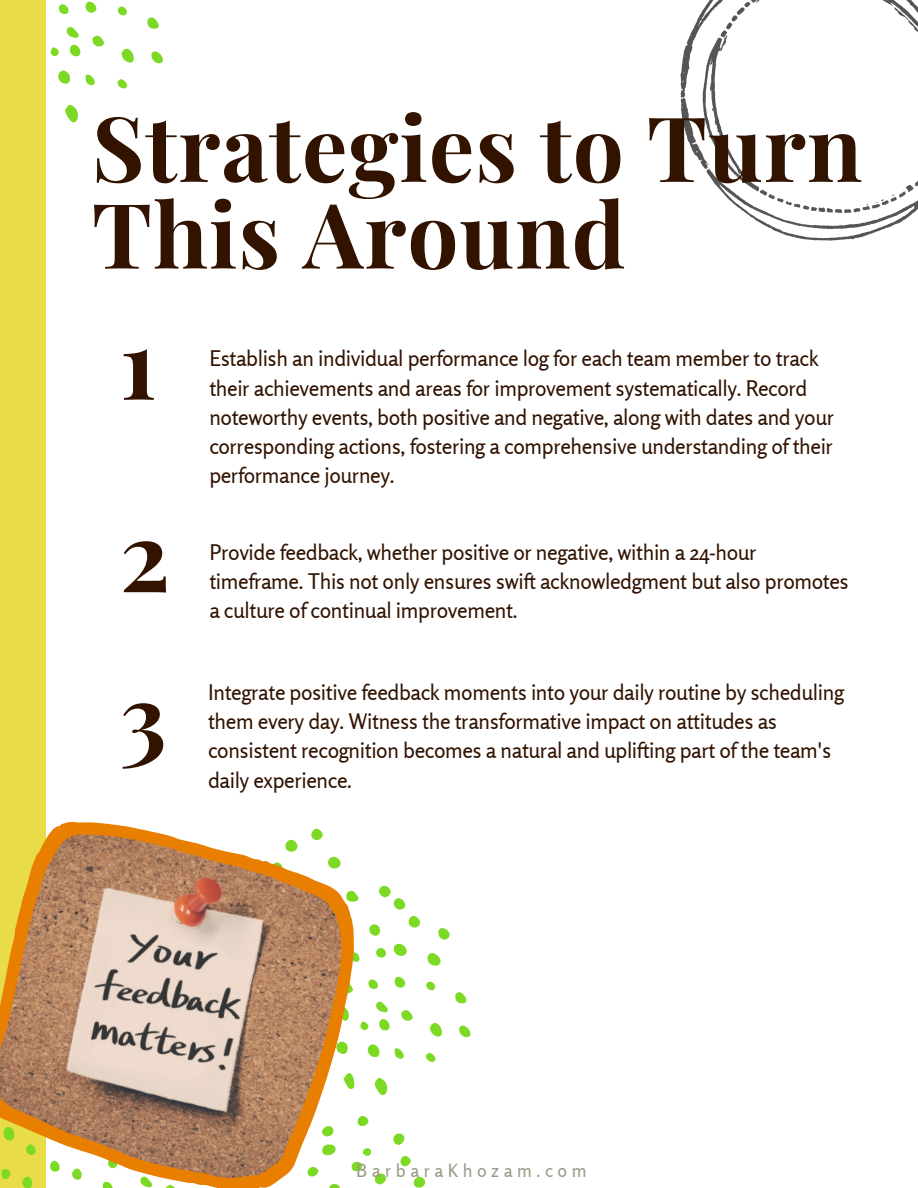
<style>
.page{position:relative;width:918px;height:1188px;background:#fff}
.page>*{position:absolute;margin:0;border:0;box-sizing:border-box;transform-origin:0 0}
.t1{font:700 96px/162px "Playfair Display";color:#311300}
.t2{font:700 90.3px/86.7px "Playfair Display";letter-spacing:.01em;color:#311300}
.t3{font:21.45px/29.2px "Rosario";letter-spacing:-.02em;color:#311300}
.t4{font:18px "Rosario";letter-spacing:.25em;color:#999b84}
</style>
<div class="page">
<svg style="left:65px;top:104px;width:13px;height:19px"></svg>
<svg style="left:122px;top:49px;width:12px;height:14px"></svg>
<svg style="left:58px;top:71px;width:12px;height:13px"></svg>
<svg style="left:147px;top:17px;width:12px;height:12px"></svg>
<svg style="left:151px;top:51px;width:12px;height:12px"></svg>
<svg style="left:92px;top:35px;width:12px;height:11px"></svg>
<svg style="left:67px;top:27px;width:12px;height:11px"></svg>
<svg style="left:70px;top:45px;width:10px;height:11px"></svg>
<svg style="left:86px;top:2px;width:10px;height:11px"></svg>
<svg style="left:85px;top:74px;width:10px;height:11px"></svg>
<svg style="left:59px;top:4px;width:10px;height:10px"></svg>
<svg style="left:117px;top:79px;width:11px;height:10px"></svg>
<svg style="left:118px;top:7px;width:9px;height:8px"></svg>
<svg style="left:51px;top:47px;width:8px;height:9px"></svg>
<div style="left:0;top:0;width:46px;height:1188px;background:#e9dc49"></div>
<svg style="left:374px;top:1078px;width:13px;height:18px"></svg>
<svg style="left:427px;top:953px;width:14px;height:13px"></svg>
<svg style="left:430px;top:1023px;width:12px;height:14px"></svg>
<svg style="left:394px;top:944px;width:13px;height:12px"></svg>
<svg style="left:368px;top:1044px;width:11px;height:13px"></svg>
<svg style="left:438px;top:928px;width:12px;height:12px"></svg>
<svg style="left:409px;top:916px;width:11px;height:12px"></svg>
<svg style="left:379px;top:886px;width:26px;height:24px"></svg>
<svg style="left:455px;top:992px;width:12px;height:12px"></svg>
<svg style="left:459px;top:1025px;width:11px;height:12px"></svg>
<svg style="left:369px;top:924px;width:11px;height:12px"></svg>
<svg style="left:401px;top:1010px;width:12px;height:11px"></svg>
<svg style="left:376px;top:1001px;width:12px;height:11px"></svg>
<svg style="left:379px;top:1019px;width:11px;height:11px"></svg>
<svg style="left:354px;top:892px;width:5px;height:10px"></svg>
<svg style="left:395px;top:977px;width:10px;height:11px"></svg>
<svg style="left:395px;top:1048px;width:9px;height:11px"></svg>
<svg style="left:376px;top:948px;width:10px;height:10px"></svg>
<svg style="left:369px;top:979px;width:9px;height:10px"></svg>
<svg style="left:354px;top:952px;width:5px;height:10px"></svg>
<svg style="left:425px;top:1053px;width:11px;height:9px"></svg>
<svg style="left:426px;top:982px;width:9px;height:8px"></svg>
<svg style="left:360px;top:1022px;width:9px;height:8px"></svg>
<svg style="left:393px;top:1134px;width:11px;height:11px"></svg>
<svg style="left:414px;top:1177px;width:11px;height:11px"></svg>
<svg style="left:375px;top:1173px;width:11px;height:11px"></svg>
<svg style="left:358px;top:1116px;width:11px;height:10px"></svg>
<svg style="left:400px;top:1156px;width:11px;height:10px"></svg>
<svg style="left:354px;top:1162px;width:8px;height:9px"></svg>
<svg style="left:363px;top:1148px;width:8px;height:8px"></svg>
<svg style="left:680px;top:0;width:238px;height:241px"></svg>
<svg style="left:5px;top:822px;width:349px;height:366px"></svg>
<img style="left:0;top:834px;width:341px;height:345px">
<h2 class="t2" style="left:92px;top:101px;width:772px">Strategies to Turn<br>This Around</h2>
<h1 class="t1" style="left:120px;top:279px;width:38px">1</h1>
<h1 class="t1" style="left:120px;top:471px;width:52px">2<br>3</h1>
<p class="t3" style="left:209px;top:344px;width:626px">Establish an individual performance log for each team member to track their achievements and areas for improvement systematically. Record noteworthy events, both positive and negative, along with dates and your corresponding actions, fostering a comprehensive understanding of their performance journey.</p>
<p class="t3" style="left:209px;top:537px;width:641px">Provide feedback, whether positive or negative, within a 24-hour timeframe. This not only ensures swift acknowledgment but also promotes a culture of continual improvement.</p>
<p class="t3" style="left:208px;top:677px;width:638px">Integrate positive feedback moments into your daily routine by scheduling them every day. Witness the transformative impact on attitudes as consistent recognition becomes a natural and uplifting part of the team's daily experience.</p>
<p class="t4" style="left:356px;top:1159px;width:232px">BarbaraKhozam.com</p>
</div>
